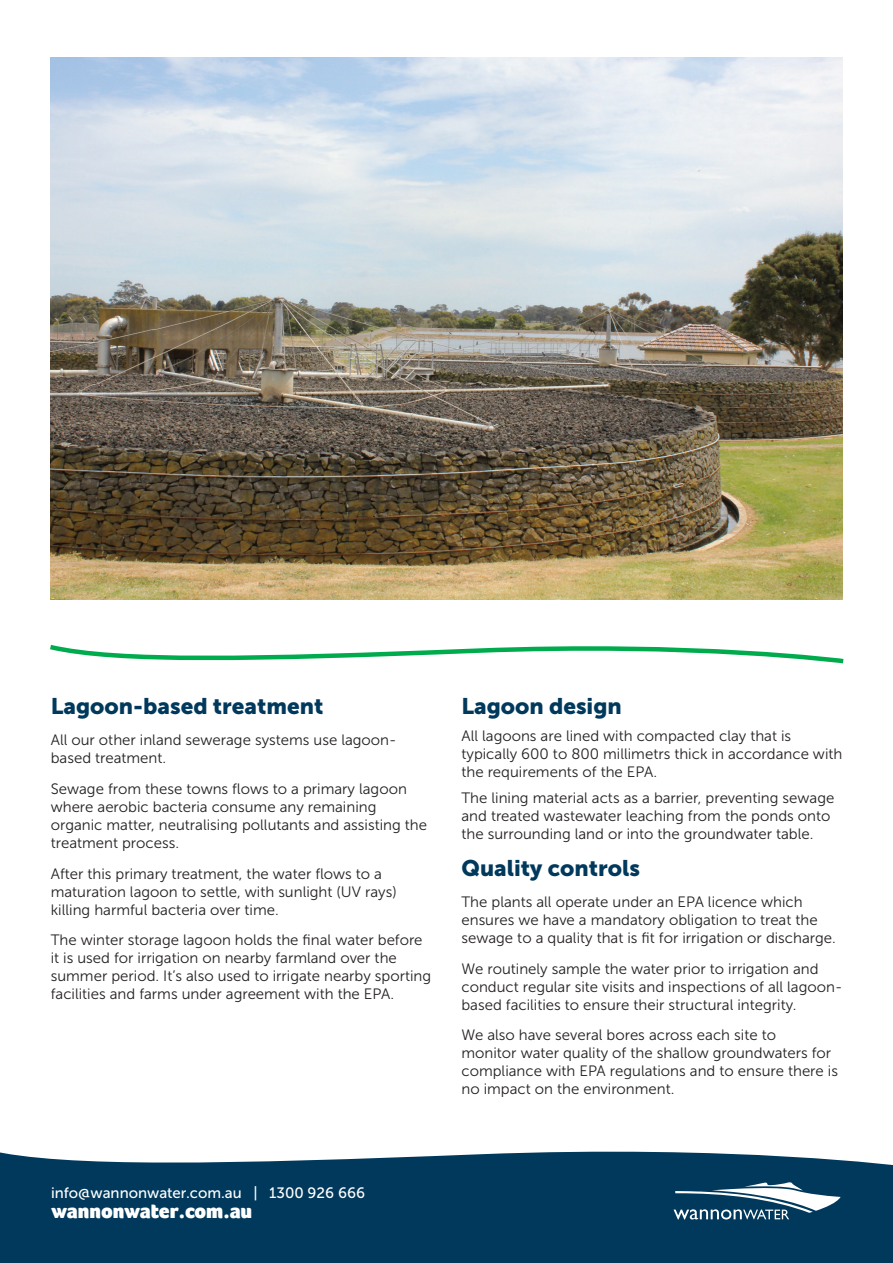
<style>
.page{position:relative;width:893px;height:1263px;background:#fff}
.page>*{position:absolute;margin:0;border:0;box-sizing:border-box;transform-origin:0 0}
.t1{font:22.5px "Museo Sans 900";color:#00395c}
.t2{font:900 21px "Foco";color:#fff}
.t3{font:15px/18px "Museo Sans 300";color:#231f20}
.t4{font:15px "Museo Sans 500";color:#fff}
</style>
<div class="page">
<img style="left:51px;top:57px;width:792px;height:543px">
<div style="left:0;top:1151px;width:893px;height:112px;background:#00395c"></div>
<svg style="left:50px;top:644px;width:794px;height:20px"></svg>
<svg style="left:673px;top:1182px;width:168px;height:37px"></svg>
<h1 class="t1" style="left:51px;top:694px;width:274px">Lagoon-based treatment</h1>
<p class="t3" style="left:51px;top:731px;width:347px">All our other inland sewerage systems use lagoon&shy;based treatment.</p>
<p class="t3" style="left:51px;top:780px;width:378px">Sewage from these towns flows to a primary lagoon where aerobic bacteria consume any remaining organic matter, neutralising pollutants and assisting the treatment process.</p>
<p class="t3" style="left:51px;top:865px;width:347px">After this primary treatment, the water flows to a maturation lagoon to settle, with sunlight (UV rays) killing harmful bacteria over time.</p>
<p class="t3" style="left:51px;top:931px;width:382px">The winter storage lagoon holds the final water before it is used for irrigation on nearby farmland over the summer period. It’s also used to irrigate nearby sporting facilities and farms under agreement with the EPA.</p>
<h1 class="t1" style="left:461px;top:694px;width:162px">Lagoon design</h1>
<p class="t3" style="left:461px;top:727px;width:382px">All lagoons are lined with compacted clay that is typically 600 to 800 millimetrs thick in accordance with the requirements of the EPA.</p>
<p class="t3" style="left:461px;top:789px;width:374px">The lining material acts as a barrier, preventing sewage and treated wastewater leaching from the ponds onto the surrounding land or into the groundwater table.</p>
<h1 class="t1" style="left:461px;top:855px;width:180px">Quality controls</h1>
<p class="t3" style="left:461px;top:893px;width:376px">The plants all operate under an EPA licence which ensures we have a mandatory obligation to treat the sewage to a quality that is fit for irrigation or discharge.</p>
<p class="t3" style="left:461px;top:960px;width:382px">We routinely sample the water prior to irrigation and conduct regular site visits and inspections of all lagoon&shy;based facilities to ensure their structural integrity.</p>
<p class="t3" style="left:461px;top:1026px;width:378px">We also have several bores across each site to<br>monitor water quality of the shallow groundwaters for compliance with EPA regulations and to ensure there is no impact on the environment.</p>
<p class="t4" style="left:51px;top:1185px;width:315px">info@wannonwater.com.au | 1300 926 666</p>
<h2 class="t2" style="left:51px;top:1196px;width:203px">wannonwater.com.au</h2>
</div>
